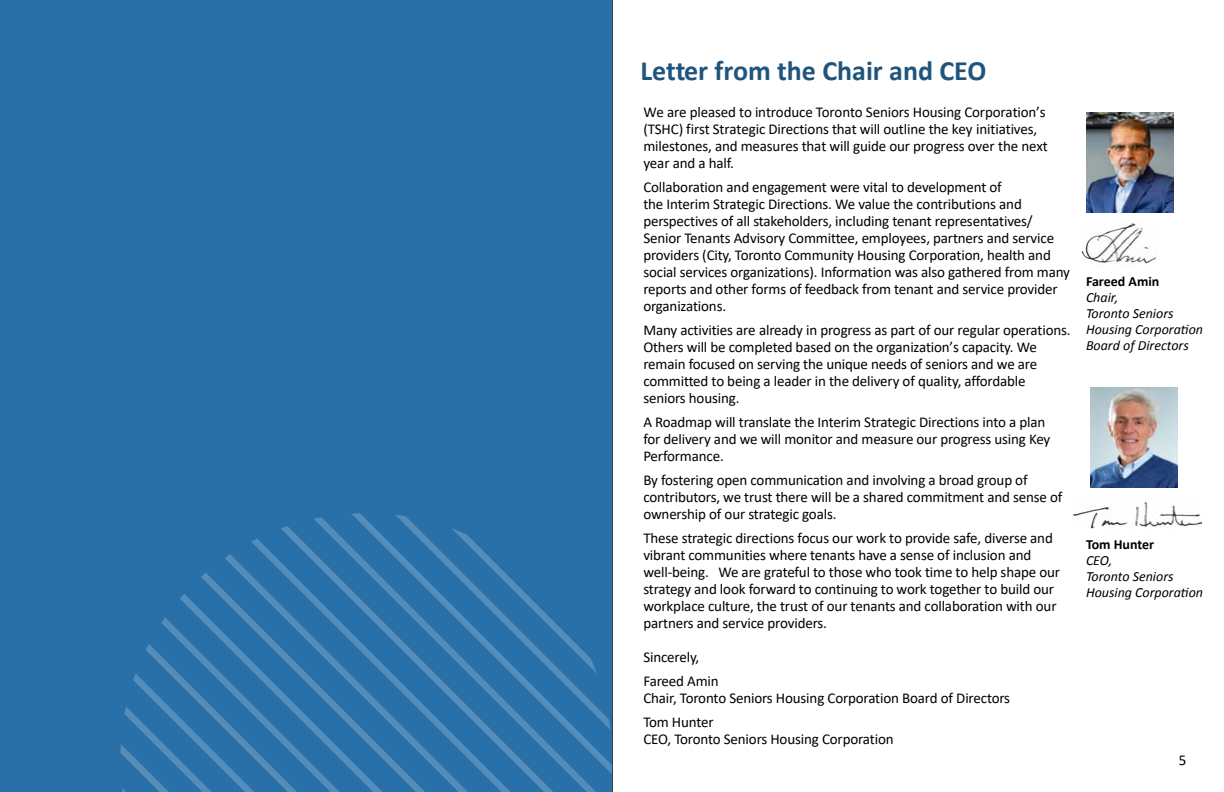
<style>
.page{position:relative;width:1224px;height:792px;background:#fff}
.page>*{position:absolute;margin:0;border:0;box-sizing:border-box;transform-origin:0 0}
.t1{font:700 28px "Calibri";color:#1f547d}
.t2{font:15px/17px "Calibri";letter-spacing:-.01em;color:#000}
.t3{font:italic 14px/16px "Calibri";color:#000}
.t4{font:700 14px "Calibri";color:#000}
</style>
<div class="page">
<hr style="left:612px;top:0;width:1px;height:792px;background:#000">
<div style="left:0;top:0;width:612px;height:792px;background:#2970a8"></div>
<svg style="left:120px;top:513px;width:492px;height:279px"></svg>
<img style="left:1086px;top:113px;width:88px;height:99px">
<img style="left:1082px;top:223px;width:76px;height:42px">
<img style="left:1090px;top:388px;width:88px;height:99px">
<img style="left:1073px;top:502px;width:128px;height:27px">
<p class="t1" style="left:640px;top:51px;width:347px">Letter from the Chair and CEO</p>
<p class="t2" style="left:643px;top:103px;width:406px">We are pleased to introduce Toronto Seniors Housing Corporation’s (TSHC) first Strategic Directions that will outline the key initiatives, milestones, and measures that will guide our progress over the next year and a half.</p>
<p class="t2" style="left:643px;top:178px;width:428px">Collaboration and engagement were vital to development of<br>the Interim Strategic Directions. We value the contributions and perspectives of all stakeholders, including tenant representatives/ Senior Tenants Advisory Committee, employees, partners and service providers (City, Toronto Community Housing Corporation, health and social services organizations). Information was also gathered from many reports and other forms of feedback from tenant and service provider organizations.</p>
<p class="t2" style="left:643px;top:321px;width:429px">Many activities are already in progress as part of our regular operations.<br>Others will be completed based on the organization’s capacity. We remain focused on serving the unique needs of seniors and we are committed to being a leader in the delivery of quality, affordable seniors housing.</p>
<p class="t2" style="left:643px;top:413px;width:409px">A Roadmap will translate the Interim Strategic Directions into a plan for delivery and we will monitor and measure our progress using Key<br>Performance.</p>
<p class="t2" style="left:643px;top:471px;width:421px">By fostering open communication and involving a broad group of contributors, we trust there will be a shared commitment and sense of ownership of our strategic goals.</p>
<p class="t2" style="left:643px;top:529px;width:418px">These strategic directions focus our work to provide safe, diverse and vibrant communities where tenants have a sense of inclusion and well-being. We are grateful to those who took time to help shape our strategy and look forward to continuing to work together to build our workplace culture, the trust of our tenants and collaboration with our partners and service providers.</p>
<p class="t2" style="left:643px;top:644px;width:77px;line-height:24px">Sincerely,<br>Fareed Amin</p>
<p class="t2" style="left:643px;top:685px;width:368px;line-height:24px">Chair, Toronto Seniors Housing Corporation Board of Directors<br>Tom Hunter</p>
<p class="t2" style="left:643px;top:730px;width:252px">CEO, Toronto Seniors Housing Corporation</p>
<p class="t4" style="left:1086px;top:271px;width:75px">Fareed Amin</p>
<p class="t3" style="left:1086px;top:288px;width:89px">Chair,<br>Toronto Seniors</p>
<p class="t3" style="left:1086px;top:320px;width:119px">Housing Corporation</p>
<p class="t3" style="left:1086px;top:336px;width:104px">Board of Directors</p>
<p class="t4" style="left:1086px;top:535px;width:70px">Tom Hunter</p>
<p class="t3" style="left:1086px;top:552px;width:89px">CEO,<br>Toronto Seniors</p>
<p class="t3" style="left:1086px;top:584px;width:119px">Housing Corporation</p>
<p class="t2" style="left:1179px;top:751px;width:9px">5</p>
</div>
